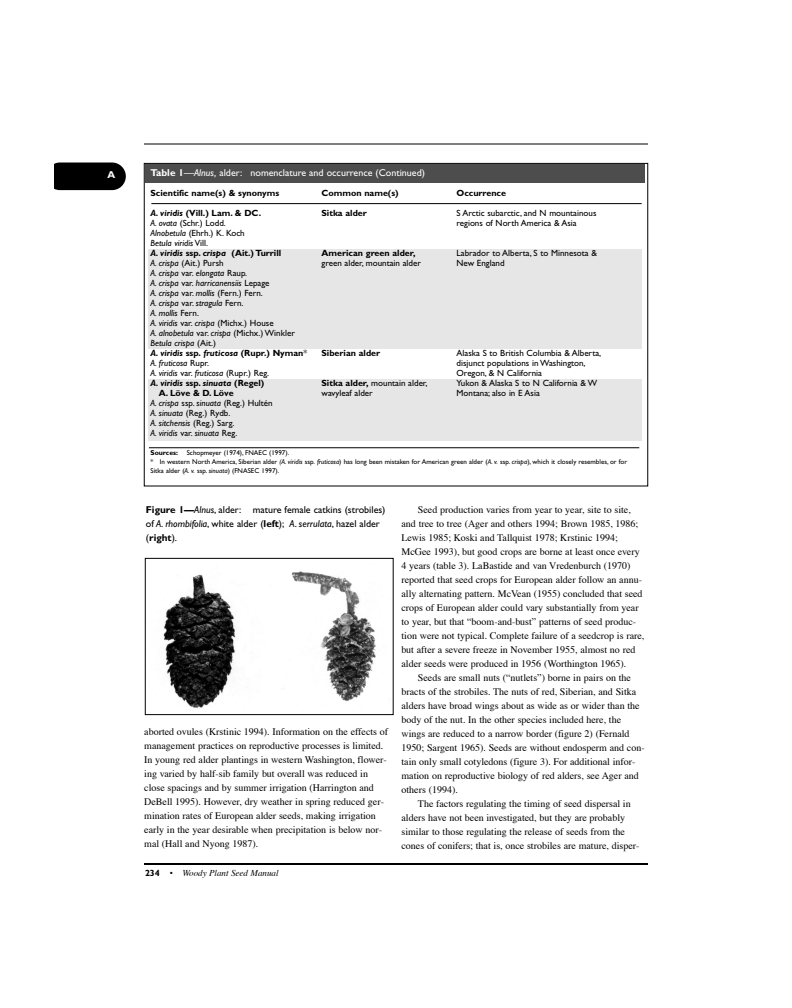
<style>
.page{position:relative;width:792px;height:1008px;background:#fff}
.page>*{position:absolute;margin:0;border:0;box-sizing:border-box;transform-origin:0 0}
.t1{font:10px/14px "Times";color:#000}
.t2{font:10px/14px "Gill Sans";color:#000}
.t3{font:10px "Gill Sans";color:#fff}
.t4{font:700 10px "Gill Sans";color:#fff}
.t5{font:italic 9px/10px "Gill Sans";color:#000}
.t6{font:9px "Gill Sans";color:#000}
.t7{font:700 9px "Gill Sans";color:#000}
.t8{font:italic 700 9px "Gill Sans";color:#000}
.t9{font:italic 9px "Times";color:#000}
.t10{font:7px/9px "Gill Sans";color:#000}
.s1{font-weight:700}
.s2{font-style:italic}
.s3{font-style:normal}
.s4{font-weight:700;font-style:normal}
.s5{font-family:"Gill Sans";font-weight:700;font-style:normal}
.s6{font-family:"Gill Sans";font-style:normal}
</style>
<div class="page">
<hr style="left:144px;top:144px;width:504px;height:1px;background:#000">
<hr style="left:144px;top:864px;width:504px;height:1px;background:#000">
<div style="left:54px;top:163px;width:72px;height:27px;background:#000"></div>
<div style="left:148px;top:379px;width:494px;height:62px;background:#e6e6e6"></div>
<div style="left:148px;top:249px;width:494px;height:100px;background:#e6e6e6"></div>
<div style="left:146px;top:164px;width:499px;height:19px;background:#4d4d4d"></div>
<hr style="left:151px;top:203px;width:491px;height:1px;background:#000">
<div style="left:144px;top:163px;width:504px;height:323px;border:1px solid #000"></div>
<hr style="left:149px;top:447px;width:490px;height:1px;background:#000">
<img style="left:163px;top:571px;width:213px;height:137px">
<div style="left:145px;top:558px;width:248px;height:157px;border:1px solid #000"></div>
<p class="t4" style="left:107px;top:171px;width:9px">A</p>
<p class="t3" style="left:150px;top:170px;width:276px"><span class="s1">Table 1</span>—<span class="s2">Alnus,</span> alder: nomenclature and occurrence (Continued)</p>
<p class="t7" style="left:150px;top:190px;width:130px">Scientific name(s) &amp; synonyms</p>
<p class="t7" style="left:321px;top:190px;width:79px">Common name(s)</p>
<p class="t7" style="left:456px;top:190px;width:51px">Occurrence</p>
<p class="t7" style="left:150px;top:210px;width:112px"><span class="s2">A. viridis</span> (Vill.) Lam. &amp; DC.</p>
<p class="t7" style="left:322px;top:210px;width:47px">Sitka alder</p>
<p class="t6" style="left:456px;top:210px;width:142px">S Arctic subarctic, and N mountainous</p>
<p class="t6" style="left:150px;top:220px;width:77px"><span class="s2">A. ovata</span> (Schr.) Lodd.</p>
<p class="t6" style="left:456px;top:220px;width:122px">regions of North America &amp; Asia</p>
<p class="t5" style="left:150px;top:229px;width:132px">Alnobetula <span class="s3">(Ehrh.) K. Koch<br></span>Betula viridis <span class="s3">Vill.<br></span><span class="s1">A. viridis</span> <span class="s4">ssp.</span> <span class="s1">crispa</span> <span class="s4">(Ait.) Turrill</span></p>
<p class="t7" style="left:321px;top:250px;width:96px">American green alder,</p>
<p class="t6" style="left:456px;top:250px;width:142px">Labrador to Alberta, S to Minnesota &amp;</p>
<p class="t6" style="left:150px;top:260px;width:75px"><span class="s2">A. crispa</span> (Ait.) Pursh</p>
<p class="t6" style="left:322px;top:260px;width:101px">green alder, mountain alder</p>
<p class="t6" style="left:457px;top:260px;width:50px">New England</p>
<p class="t5" style="left:150px;top:269px;width:158px">A. crispa <span class="s3">var.</span> elongata <span class="s3">Raup.<br></span>A. crispa <span class="s3">var.</span> harricanensiis <span class="s3">Lepage<br></span>A. crispa <span class="s3">var.</span> mollis <span class="s3">(Fern.) Fern.<br></span>A. crispa <span class="s3">var.</span> stragula <span class="s3">Fern.<br></span>A. mollis <span class="s3">Fern.<br></span>A. viridis <span class="s3">var.</span> crispa <span class="s3">(Michx.) House<br></span>A. alnobetula <span class="s3">var.</span> crispa <span class="s3">(Michx.) Winkler<br></span>Betula crispa <span class="s3">(Ait.)<br></span><span class="s1">A. viridis</span> <span class="s4">ssp.</span> <span class="s1">fruticosa</span> <span class="s4">(Rupr.) Nyman</span><span class="s3">*</span></p>
<p class="t7" style="left:322px;top:350px;width:60px">Siberian alder</p>
<p class="t6" style="left:457px;top:350px;width:146px">Alaska S to British Columbia &amp; Alberta,</p>
<p class="t5" style="left:151px;top:359px;width:60px">A. fruticosa <span class="s3">Rupr.</span></p>
<p class="t6" style="left:457px;top:360px;width:131px">disjunct populations in Washington,</p>
<p class="t5" style="left:151px;top:369px;width:120px">A. viridis <span class="s3">var.</span> fruticosa <span class="s3">(Rupr.) Reg.</span></p>
<p class="t6" style="left:457px;top:370px;width:87px">Oregon, &amp; N California</p>
<p class="t8" style="left:151px;top:380px;width:115px">A. viridis <span class="s3">ssp.</span> sinuata <span class="s3">(Regel)</span></p>
<p class="t6" style="left:322px;top:380px;width:108px"><span class="s1">Sitka alder,</span> mountain alder,</p>
<p class="t6" style="left:457px;top:380px;width:142px">Yukon &amp; Alaska S to N California &amp; W</p>
<p class="t7" style="left:159px;top:390px;width:76px">A. Löve &amp; D. Löve</p>
<p class="t6" style="left:322px;top:390px;width:53px">wavyleaf alder</p>
<p class="t6" style="left:457px;top:390px;width:85px">Montana; also in E Asia</p>
<p class="t5" style="left:151px;top:399px;width:124px">A. crispa <span class="s3">ssp</span>. sinuata <span class="s3">(Reg.) Hultén<br></span>A. sinuata <span class="s3">(Reg.) Rydb.<br></span>A. sitchensis <span class="s3">(Reg.) Sarg.<br></span>A. viridis <span class="s3">var.</span> sinuata <span class="s3">Reg.</span></p>
<p class="t10" style="left:150px;top:449px;width:478px"><span class="s1">Sources:</span> Schopmeyer (1974), FNAEC (1997).<br>* In western North America, Siberian alder <span class="s2">(A. viridis</span> ssp. <span class="s2">fruticosa</span>) has long been mistaken for American green alder (<span class="s2">A. v.</span> ssp. <span class="s2">crispa</span>), which it closely resembles, or for<br>Sitka alder (<span class="s2">A. v.</span> ssp. <span class="s2">sinuata</span>) (FNASEC 1997).</p>
<p class="t2" style="left:146px;top:504px;width:241px"><span class="s1">Figure 1—</span><span class="s2">Alnus</span>, alder: mature female catkins (strobiles) of <span class="s2">A. rhombifolia</span>, white alder (<span class="s1">left</span>); <span class="s2">A</span>. <span class="s2">serrulata</span>, hazel alder (<span class="s1">right</span>).</p>
<p class="t1" style="left:144px;top:725px;width:245px">aborted ovules (Krstinic 1994). Information on the effects of management practices on reproductive processes is limited.<br>In young red alder plantings in western Washington, flower&shy;ing varied by half-sib family but overall was reduced in close spacings and by summer irrigation (Harrington and DeBell 1995). However, dry weather in spring reduced ger&shy;mination rates of European alder seeds, making irrigation early in the year desirable when precipitation is below nor&shy;mal (Hall and Nyong 1987).</p>
<p class="t9" style="left:145px;top:869px;width:135px"><span class="s5">234</span> <span class="s6">•</span> Woody Plant Seed Manual</p>
<p class="t1" style="left:401px;top:504px;width:244px;text-indent:16px">Seed production varies from year to year, site to site, and tree to tree (Ager and others 1994; Brown 1985, 1986; Lewis 1985; Koski and Tallquist 1978; Krstinic 1994; McGee 1993), but good crops are borne at least once every 4 years (table 3). LaBastide and van Vredenburch (1970) reported that seed crops for European alder follow an annu&shy;ally alternating pattern. McVean (1955) concluded that seed crops of European alder could vary substantially from year to year, but that “boom-and-bust” patterns of seed produc&shy;tion were not typical. Complete failure of a seedcrop is rare, but after a severe freeze in November 1955, almost no red alder seeds were produced in 1956 (Worthington 1965).</p>
<p class="t1" style="left:401px;top:672px;width:245px;text-indent:16px">Seeds are small nuts (“nutlets”) borne in pairs on the bracts of the strobiles. The nuts of red, Siberian, and Sitka alders have broad wings about as wide as or wider than the body of the nut. In the other species included here, the wings are reduced to a narrow border (figure 2) (Fernald 1950; Sargent 1965). Seeds are without endosperm and con&shy;tain only small cotyledons (figure 3). For additional infor&shy;mation on reproductive biology of red alders, see Ager and others (1994).</p>
<p class="t1" style="left:401px;top:798px;width:239px;text-indent:16px">The factors regulating the timing of seed dispersal in alders have not been investigated, but they are probably similar to those regulating the release of seeds from the cones of conifers; that is, once strobiles are mature, disper-</p>
</div>
